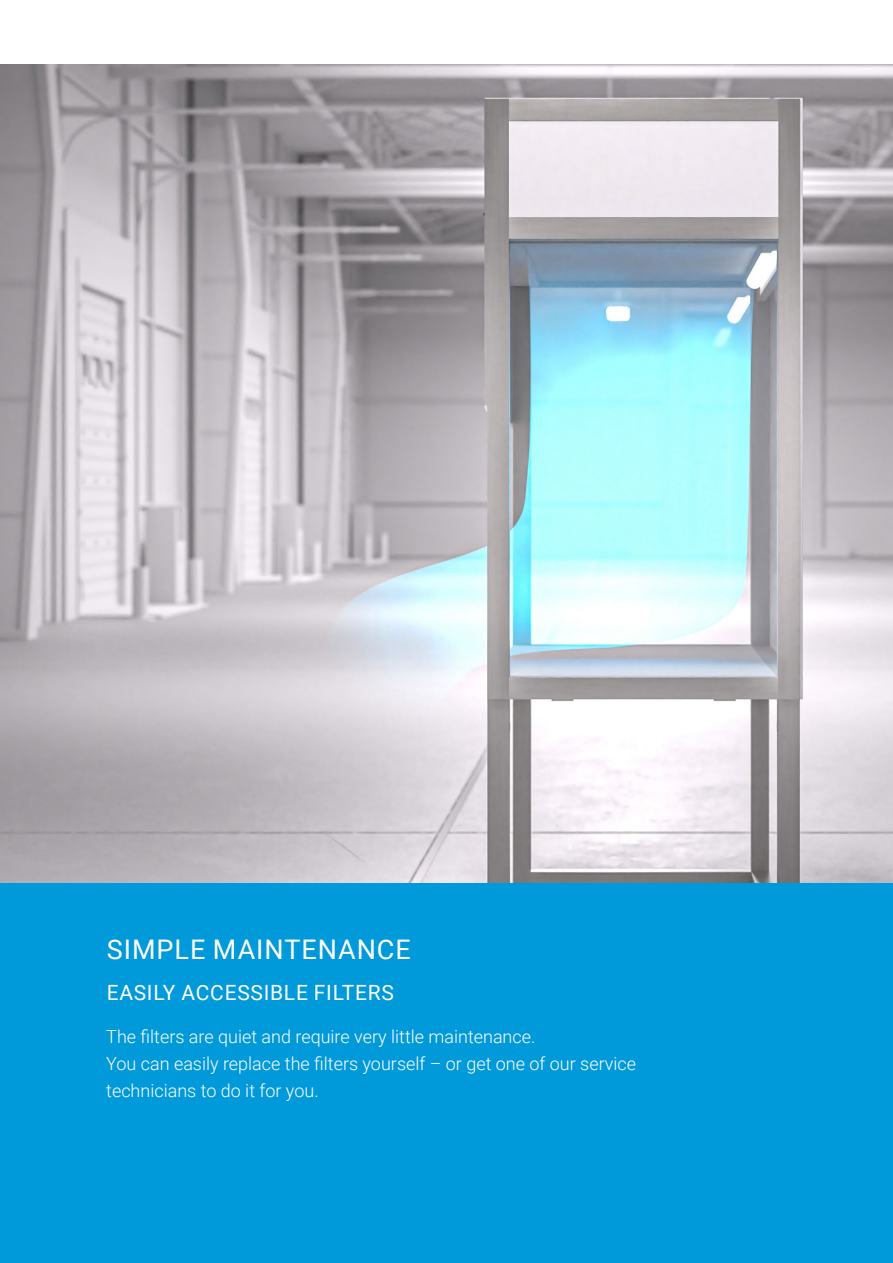
<style>
.page{position:relative;width:893px;height:1263px;background:#fff}
.page>*{position:absolute;margin:0;border:0;box-sizing:border-box;transform-origin:0 0}
.t1{font:27px "Roboto";letter-spacing:.035em;color:#fff}
.t2{font:21px "Roboto";letter-spacing:.035em;color:#fff}
.t3{font:300 18px/27px "Roboto";color:#fff}
</style>
<div class="page">
<div style="left:0;top:704px;width:893px;height:559px;background:#0099da"></div>
<img style="left:0;top:64px;width:893px;height:819px">
<h1 class="t1" style="left:107px;top:930px;width:305px">SIMPLE MAINTENANCE</h1>
<p class="t2" style="left:107px;top:977px;width:289px">EASILY ACCESSIBLE FILTERS</p>
<p class="t3" style="left:106px;top:1022px;width:531px">The filters are quiet and require very little maintenance.<br>You can easily replace the filters yourself – or get one of our service technicians to do it for you.</p>
</div>
